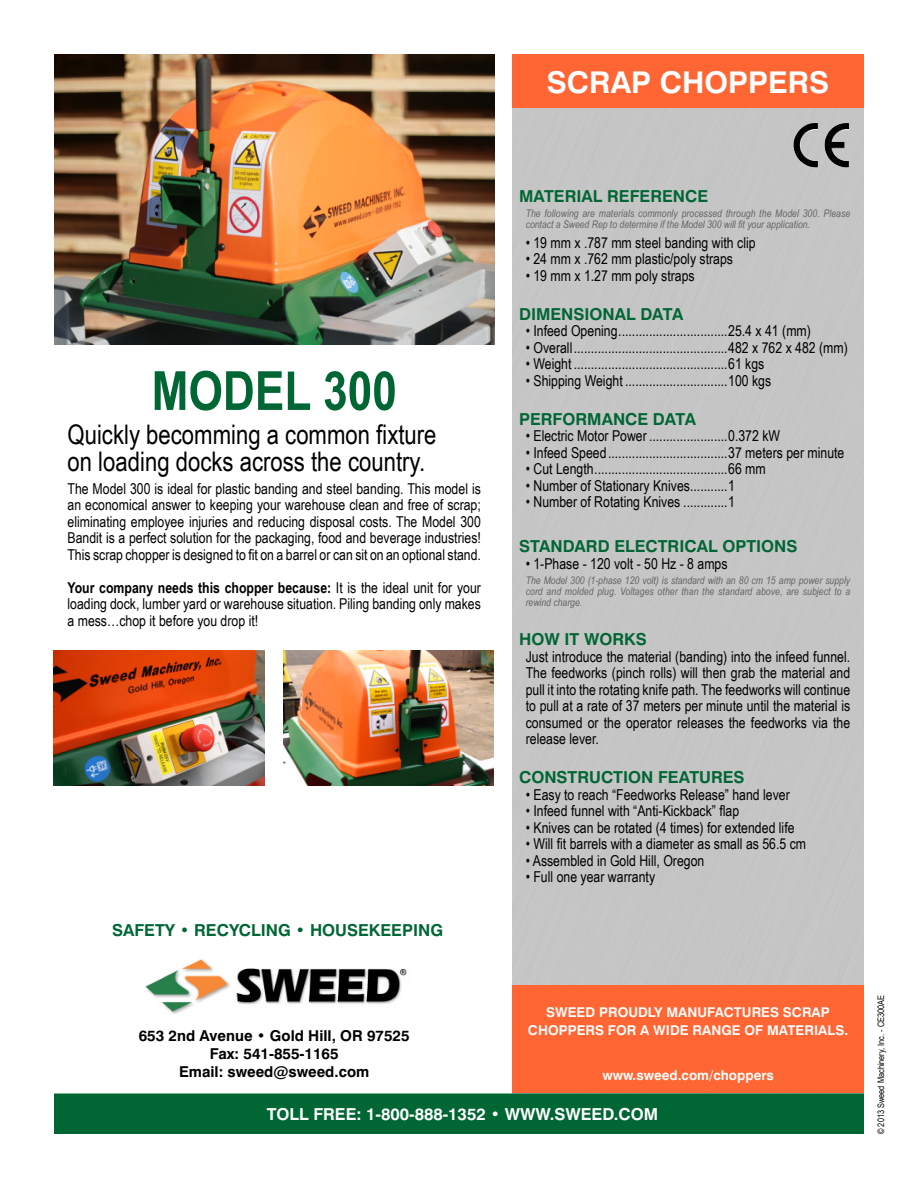
<style>
.page{position:relative;width:918px;height:1188px;background:#fff}
.page>*{position:absolute;margin:0;border:0;box-sizing:border-box;transform-origin:0 0}
.t1{font:700 54px "Arial Narrow";color:#063}
.t2{font:700 30px "Swiss 721 BT";color:#fff}
.t3{font:27px/27px "Arial Narrow";color:#000}
.t4{font:700 16.5px "Swiss 721 BT";color:#063}
.t5{font:700 16.5px "Swiss 721 BT";color:#fff}
.t6{font:15px/16.5px "Arial Narrow";color:#000;text-align:justify}
.t7{font:700 15px/18px "Swiss 721 BT";color:#000;text-align:center}
.t8{font:700 13.5px/18px "Swiss 721 BT";color:#fafcfb;text-align:center}
.t9{font:italic 10.5px/11.2px "Arial Narrow";letter-spacing:.01em;color:#636466}
.t10{font:9px "Arial Narrow";color:#000}
.s1{font-weight:700}
</style>
<div class="page">
<img style="left:145px;top:959px;width:262px;height:55px">
<div style="left:512px;top:108px;width:352px;height:878px;background:#c5c5c5"></div>
<div style="left:55px;top:1094px;width:808px;height:39px;background:#063"></div>
<div style="left:54px;top:1094px;width:810px;height:40px;border:1px solid #063"></div>
<div style="left:512px;top:54px;width:352px;height:54px;background:#f63"></div>
<div style="left:512px;top:986px;width:352px;height:108px;background:#f63"></div>
<img style="left:794px;top:123px;width:55px;height:45px">
<img style="left:283px;top:650px;width:211px;height:136px">
<img style="left:54px;top:650px;width:210px;height:136px">
<img style="left:54px;top:54px;width:440px;height:291px">
<h2 class="t2" style="left:547px;top:71px;width:284px">SCRAP CHOPPERS</h2>
<h1 class="t1" style="left:152px;top:371px;width:247px">MODEL 300</h1>
<h3 class="t3" style="left:67px;top:423px;width:371px">Quickly becomming a common fixture on loading docks across the country.</h3>
<p class="t6" style="left:67px;top:482px;width:415px">The Model 300 is ideal for plastic banding and steel banding. This model is an economical answer to keeping your warehouse clean and free of scrap; eliminating employee injuries and reducing disposal costs. The Model 300<br>Bandit is a perfect solution for the packaging, food and beverage industries!<br>This scrap chopper is designed to fit on a barrel or can sit on an optional stand.</p>
<p class="t6" style="left:67px;top:581px;width:415px"><span class="s1">Your company needs this chopper because:</span> It is the ideal unit for your loading dock, lumber yard or warehouse situation. Piling banding only makes a mess…chop it before you drop it!</p>
<p class="t4" style="left:112px;top:924px;width:333px">SAFETY • RECYCLING • HOUSEKEEPING</p>
<p class="t7" style="left:139px;top:1028px;width:272px">653 2nd Avenue • Gold Hill, OR 97525<br>Fax: 541-855-1165<br>Email: sweed@sweed.com</p>
<p class="t4" style="left:519px;top:190px;width:191px">MATERIAL REFERENCE</p>
<p class="t9" style="left:526px;top:209px;width:326px">The following are materials commonly processed through the Model 300. Please contact a Sweed Rep to determine if the Model 300 will fit your application.</p>
<p class="t6" style="left:526px;top:236px;width:231px">• 19 mm x .787 mm steel banding with clip</p>
<p class="t6" style="left:526px;top:252px;width:209px">• 24 mm x .762 mm plastic/poly straps</p>
<p class="t6" style="left:526px;top:269px;width:171px">• 19 mm x 1.27 mm poly straps</p>
<p class="t4" style="left:519px;top:308px;width:166px">DIMENSIONAL DATA</p>
<p class="t6" style="left:526px;top:324px;width:287px">• Infeed Opening ................................25.4 x 41 (mm)</p>
<p class="t6" style="left:526px;top:341px;width:324px">• Overall .............................................482 x 762 x 482 (mm)</p>
<p class="t6" style="left:526px;top:357px;width:240px">• Weight .............................................61 kgs</p>
<p class="t6" style="left:526px;top:374px;width:247px">• Shipping Weight ..............................100 kgs</p>
<p class="t4" style="left:519px;top:413px;width:178px">PERFORMANCE DATA</p>
<p class="t6" style="left:526px;top:429px;width:256px">• Electric Motor Power .......................0.372 kW</p>
<p class="t6" style="left:526px;top:446px;width:320px">• Infeed Speed ...................................37 meters per minute</p>
<p class="t6" style="left:526px;top:462px;width:242px">• Cut Length .......................................66 mm</p>
<p class="t6" style="left:526px;top:479px;width:211px">• Number of Stationary Knives ...........1</p>
<p class="t6" style="left:526px;top:495px;width:211px">• Number of Rotating Knives .............1</p>
<p class="t4" style="left:519px;top:540px;width:280px">STANDARD ELECTRICAL OPTIONS</p>
<p class="t6" style="left:526px;top:557px;width:203px">• 1-Phase - 120 volt - 50 Hz - 8 amps</p>
<p class="t9" style="left:526px;top:575px;width:326px;text-align:justify">The Model 300 (1-phase 120 volt) is standard with an 80 cm 15 amp power supply cord and molded plug. Voltages other than the standard above, are subject to a rewind charge.</p>
<p class="t4" style="left:519px;top:633px;width:129px">HOW IT WORKS</p>
<p class="t6" style="left:526px;top:649px;width:326px">Just introduce the material (banding) into the infeed funnel.<br>The feedworks (pinch rolls) will then grab the material and pull it into the rotating knife path. The feedworks will continue to pull at a rate of 37 meters per minute until the material is consumed or the operator releases the feedworks via the release lever.</p>
<p class="t4" style="left:519px;top:771px;width:227px">CONSTRUCTION FEATURES</p>
<p class="t6" style="left:526px;top:787px;width:266px">• Easy to reach “Feedworks Release” hand lever</p>
<p class="t6" style="left:526px;top:804px;width:215px">• Infeed funnel with “Anti-Kickback” flap</p>
<p class="t6" style="left:526px;top:820px;width:270px">• Knives can be rotated (4 times) for extended life</p>
<p class="t6" style="left:526px;top:837px;width:282px">• Will fit barrels with a diameter as small as 56.5 cm</p>
<p class="t6" style="left:526px;top:853px;width:180px">• Assembled in Gold Hill, Oregon</p>
<p class="t6" style="left:526px;top:870px;width:131px">• Full one year warranty</p>
<p class="t8" style="left:528px;top:1004px;width:322px">SWEED PROUDLY MANUFACTURES SCRAP<br>CHOPPERS FOR A WIDE RANGE OF MATERIALS.</p>
<p class="t8" style="left:602px;top:1067px;width:173px">www.sweed.com/choppers</p>
<p class="t5" style="left:267px;top:1107px;width:393px">TOLL FREE: 1-800-888-1352 • WWW.SWEED.COM</p>
<p class="t10" style="left:878px;top:1134px;width:141px;rotate:-90deg">© 2013 Sweed Machinery, Inc. - CE300AE</p>
</div>
